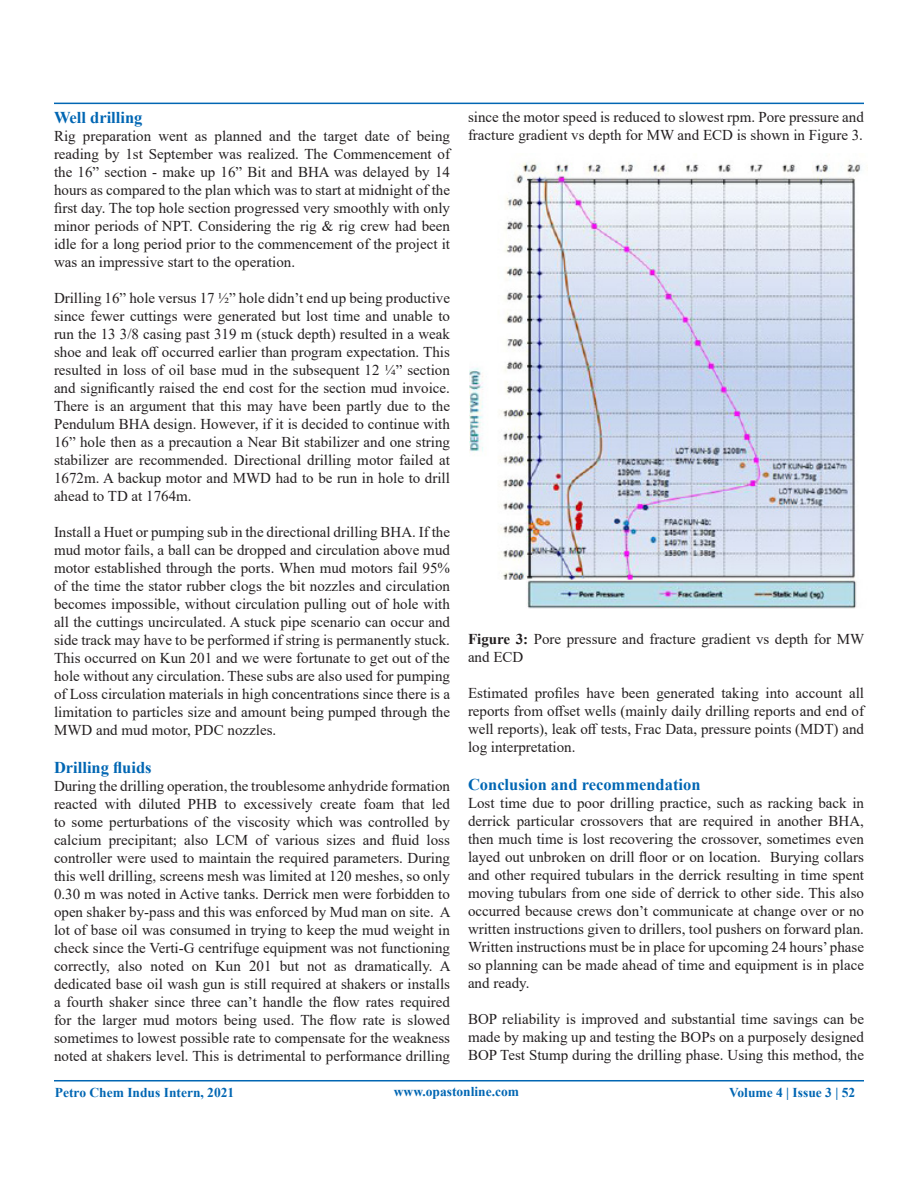
<style>
.page{position:relative;width:918px;height:1188px;background:#fff}
.page>*{position:absolute;margin:0;border:0;box-sizing:border-box;transform-origin:0 0}
.t1{font:700 16.5px "Times New Roman";color:#0166b3}
.t2{font:15px/18px "Times New Roman";color:#231f20;text-align:justify}
.t3{font:700 13.5px "Times New Roman";color:#0166b3}
.s1{font-weight:700}
</style>
<div class="page">
<hr style="left:54px;top:103px;width:810px;height:1px;background:#0166b3">
<hr style="left:54px;top:1080px;width:810px;height:2px;background:#0166b3">
<img style="left:470px;top:162px;width:392px;height:447px">
<p class="t1" style="left:54px;top:105px;width:90px">Well drilling</p>
<p class="t2" style="left:54px;top:126px;width:398px">Rig preparation went as planned and the target date of being reading by 1st September was realized. The Commencement of the 16” section - make up 16” Bit and BHA was delayed by 14 hours as compared to the plan which was to start at midnight of the first day. The top hole section progressed very smoothly with only minor periods of NPT. Considering the rig &amp; rig crew had been idle for a long period prior to the commencement of the project it was an impressive start to the operation.</p>
<p class="t2" style="left:54px;top:288px;width:398px">Drilling 16” hole versus 17 ½” hole didn’t end up being productive since fewer cuttings were generated but lost time and unable to run the 13 3/8 casing past 319 m (stuck depth) resulted in a weak shoe and leak off occurred earlier than program expectation. This resulted in loss of oil base mud in the subsequent 12 ¼” section and significantly raised the end cost for the section mud invoice.<br>There is an argument that this may have been partly due to the Pendulum BHA design. However, if it is decided to continue with 16” hole then as a precaution a Near Bit stabilizer and one string stabilizer are recommended. Directional drilling motor failed at 1672m. A backup motor and MWD had to be run in hole to drill ahead to TD at 1764m.</p>
<p class="t2" style="left:54px;top:522px;width:398px">Install a Huet or pumping sub in the directional drilling BHA. If the mud motor fails, a ball can be dropped and circulation above mud motor established through the ports. When mud motors fail 95% of the time the stator rubber clogs the bit nozzles and circulation becomes impossible, without circulation pulling out of hole with all the cuttings uncirculated. A stuck pipe scenario can occur and side track may have to be performed if string is permanently stuck.<br>This occurred on Kun 201 and we were fortunate to get out of the hole without any circulation. These subs are also used for pumping of Loss circulation materials in high concentrations since there is a limitation to particles size and amount being pumped through the MWD and mud motor, PDC nozzles.</p>
<p class="t1" style="left:54px;top:755px;width:99px">Drilling fluids</p>
<p class="t2" style="left:54px;top:776px;width:398px">During the drilling operation, the troublesome anhydride formation reacted with diluted PHB to excessively create foam that led to some perturbations of the viscosity which was controlled by calcium precipitant; also LCM of various sizes and fluid loss controller were used to maintain the required parameters. During this well drilling, screens mesh was limited at 120 meshes, so only 0.30 m was noted in Active tanks. Derrick men were forbidden to open shaker by-pass and this was enforced by Mud man on site. A lot of base oil was consumed in trying to keep the mud weight in check since the Verti-G centrifuge equipment was not functioning correctly, also noted on Kun 201 but not as dramatically. A dedicated base oil wash gun is still required at shakers or installs a fourth shaker since three can’t handle the flow rates required for the larger mud motors being used. The flow rate is slowed sometimes to lowest possible rate to compensate for the weakness noted at shakers level. This is detrimental to performance drilling</p>
<p class="t2" style="left:468px;top:108px;width:397px">since the motor speed is reduced to slowest rpm. Pore pressure and fracture gradient vs depth for MW and ECD is shown in Figure 3.</p>
<p class="t2" style="left:468px;top:630px;width:398px"><span class="s1">Figure 3:</span> Pore pressure and fracture gradient vs depth for MW and ECD</p>
<p class="t2" style="left:468px;top:684px;width:398px">Estimated profiles have been generated taking into account all reports from offset wells (mainly daily drilling reports and end of well reports), leak off tests, Frac Data, pressure points (MDT) and log interpretation.</p>
<p class="t1" style="left:468px;top:772px;width:234px">Conclusion and recommendation</p>
<p class="t2" style="left:468px;top:793px;width:398px">Lost time due to poor drilling practice, such as racking back in derrick particular crossovers that are required in another BHA, then much time is lost recovering the crossover, sometimes even layed out unbroken on drill floor or on location. Burying collars and other required tubulars in the derrick resulting in time spent moving tubulars from one side of derrick to other side. This also occurred because crews don’t communicate at change over or no written instructions given to drillers, tool pushers on forward plan.<br>Written instructions must be in place for upcoming 24 hours’ phase so planning can be made ahead of time and equipment is in place and ready.</p>
<p class="t2" style="left:468px;top:1009px;width:398px">BOP reliability is improved and substantial time savings can be made by making up and testing the BOPs on a purposely designed BOP Test Stump during the drilling phase. Using this method, the</p>
<p class="t3" style="left:55px;top:1083px;width:181px">Petro Chem Indus Intern, 2021</p>
<p class="t3" style="left:394px;top:1082px;width:127px">www.opastonline.com</p>
<p class="t3" style="left:729px;top:1083px;width:128px">Volume 4 | Issue 3 | 52</p>
</div>
